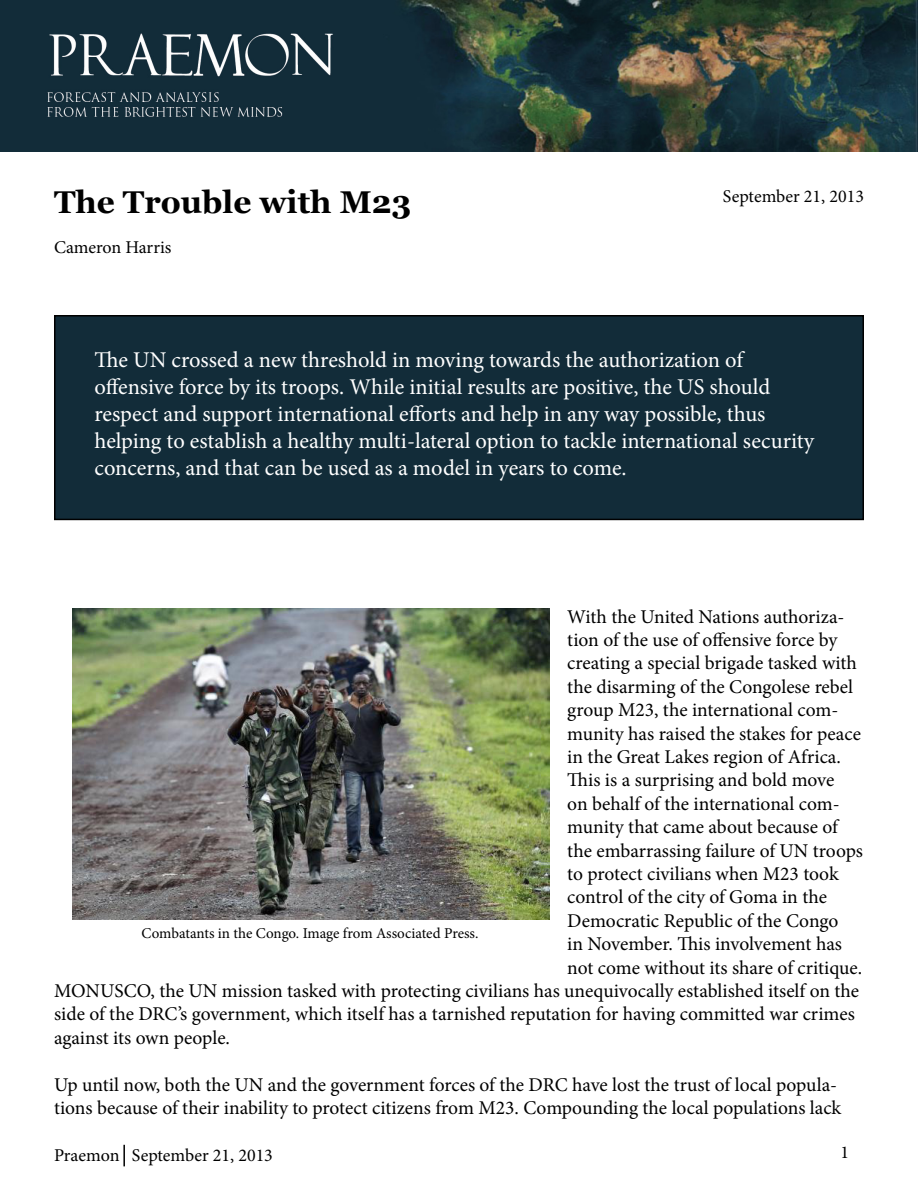
<style>
.page{position:relative;width:918px;height:1188px;background:#fff}
.page>*{position:absolute;margin:0;border:0;box-sizing:border-box;transform-origin:0 0}
.t1{font:700 31.5px "Georgia";color:#000}
.t2{font:22.5px/27px "Minion Pro";letter-spacing:-.005em;color:#fff}
.t3{font:19.5px/23.4px "Minion Pro";letter-spacing:-.005em;color:#000}
.t4{font:18px "Minion Pro";color:#000}
.t5{font:15px "Minion Pro";letter-spacing:-.005em;color:#000}
</style>
<div class="page">
<hr style="left:123px;top:1145px;width:2px;height:21px;background:#000">
<img style="left:0;top:0;width:918px;height:152px">
<div style="left:55px;top:316px;width:808px;height:203px;background:#122c39"></div>
<div style="left:54px;top:315px;width:810px;height:205px;border:2px solid #000"></div>
<img style="left:72px;top:608px;width:477px;height:312px">
<h1 class="t1" style="left:54px;top:182px;width:359px">The Trouble with M23</h1>
<p class="t4" style="left:54px;top:235px;width:119px">Cameron Harris</p>
<p class="t4" style="left:723px;top:184px;width:143px">September 21, 2013</p>
<p class="t2" style="left:94px;top:346px;width:721px">The UN crossed a new threshold in moving towards the authorization of offensive force by its troops. While initial results are positive, the US should respect and support international efforts and help in any way possible, thus helping to establish a healthy multi-lateral option to tackle international security concerns, and that can be used as a model in years to come.</p>
<p class="t3" style="left:567px;top:605px;width:279px">With the United Nations authoriza-</p>
<p class="t3" style="left:567px;top:628px;width:272px">tion of the use of offensive force by</p>
<p class="t3" style="left:567px;top:652px;width:291px">creating a special brigade tasked with</p>
<p class="t3" style="left:567px;top:675px;width:287px">the disarming of the Congolese rebel</p>
<p class="t3" style="left:567px;top:698px;width:273px">group M23, the international com-</p>
<p class="t3" style="left:567px;top:722px;width:295px">munity has raised the stakes for peace</p>
<p class="t3" style="left:567px;top:745px;width:275px">in the Great Lakes region of Africa.</p>
<p class="t3" style="left:567px;top:769px;width:269px">This is a surprising and bold move</p>
<p class="t3" style="left:567px;top:792px;width:274px">on behalf of the international com-</p>
<p class="t3" style="left:567px;top:815px;width:272px">munity that came about because of</p>
<p class="t3" style="left:567px;top:839px;width:297px">the embarrassing failure of UN troops</p>
<p class="t3" style="left:567px;top:862px;width:273px">to protect civilians when M23 took</p>
<p class="t3" style="left:567px;top:886px;width:261px">control of the city of Goma in the</p>
<p class="t3" style="left:567px;top:909px;width:273px">Democratic Republic of the Congo</p>
<p class="t3" style="left:567px;top:932px;width:276px">in November. This involvement has</p>
<p class="t3" style="left:567px;top:956px;width:296px">not come without its share of critique.</p>
<p class="t3" style="left:54px;top:979px;width:807px">MONUSCO, the UN mission tasked with protecting civilians has unequivocally established itself on the</p>
<p class="t3" style="left:54px;top:1003px;width:802px">side of the DRC’s government, which itself has a tarnished reputation for having committed war crimes</p>
<p class="t3" style="left:54px;top:1026px;width:177px">against its own people.</p>
<p class="t3" style="left:54px;top:1073px;width:789px">Up until now, both the UN and the government forces of the DRC have lost the trust of local popula&shy;tions because of their inability to protect citizens from M23. Compounding the local populations lack</p>
<p class="t5" style="left:142px;top:923px;width:338px">Combatants in the Congo. Image from Associated Press.</p>
<p class="t4" style="left:54px;top:1143px;width:220px">Praemon September 21, 2013</p>
<p class="t4" style="left:841px;top:1140px;width:10px">1</p>
</div>
